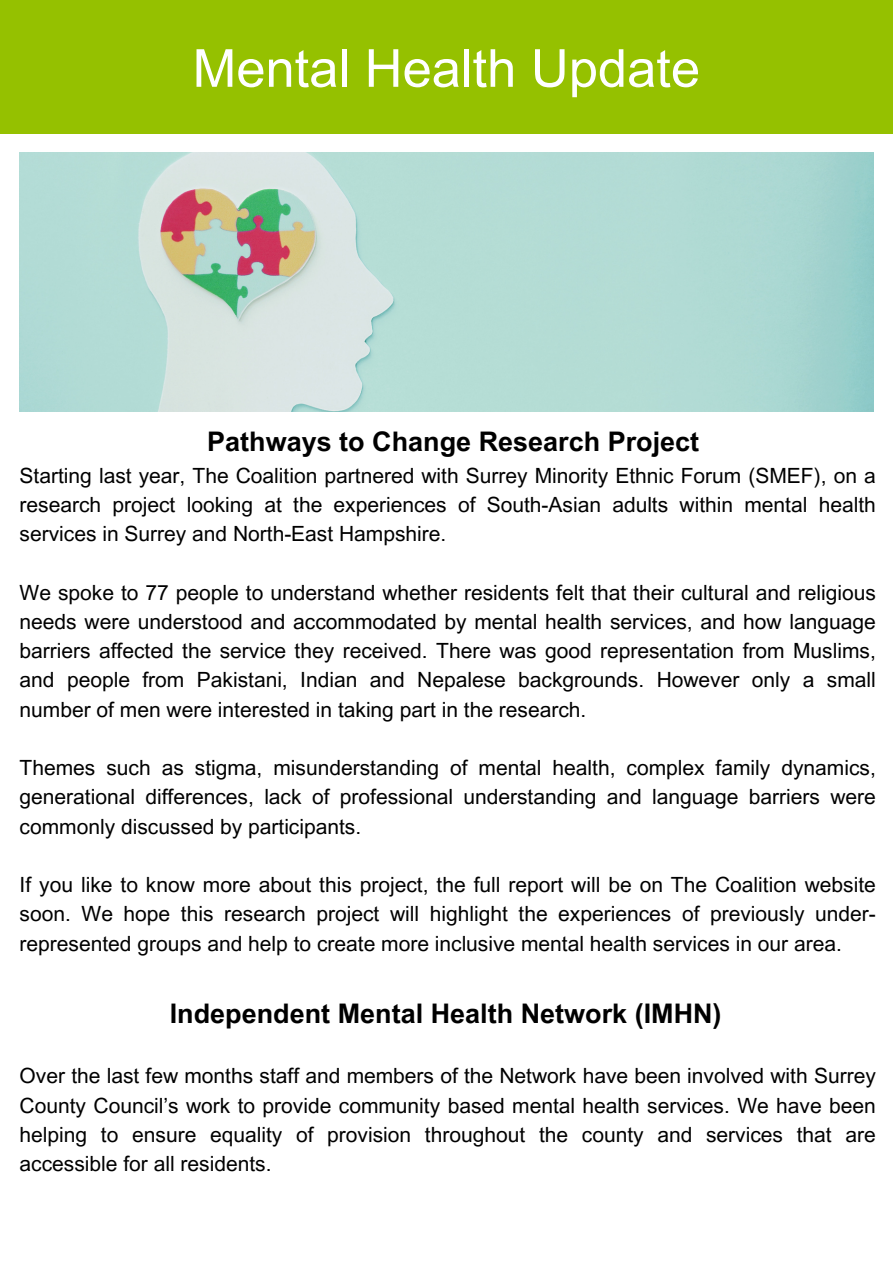
<style>
.page{position:relative;width:893px;height:1264px;background:#fff}
.page>*{position:absolute;margin:0;border:0;box-sizing:border-box;transform-origin:0 0}
.t1{font:52.5px "Arial MT Pro";color:#fff}
.t2{font:700 27px "Arial MT Pro";color:#000}
.t3{font:21px/29.2px "Arial MT Pro";color:#000;text-align:justify}
</style>
<div class="page">
<div style="left:0;top:0;width:892px;height:133px;background:#95c100"></div>
<img style="left:20px;top:153px;width:853px;height:258px">
<p class="t1" style="left:192px;top:49px;width:509px">Mental Health Update</p>
<p class="t2" style="left:207px;top:431px;width:493px">Pathways to Change Research Project</p>
<p class="t3" style="left:20px;top:463px;width:857px">Starting last year, The Coalition partnered with Surrey Minority Ethnic Forum (SMEF), on a research project looking at the experiences of South-Asian adults within mental health services in Surrey and North-East Hampshire.</p>
<p class="t3" style="left:20px;top:580px;width:857px">We spoke to 77 people to understand whether residents felt that their cultural and religious needs were understood and accommodated by mental health services, and how language barriers affected the service they received. There was good representation from Muslims, and people from Pakistani, Indian and Nepalese backgrounds. However only a small number of men were interested in taking part in the research.</p>
<p class="t3" style="left:20px;top:755px;width:857px">Themes such as stigma, misunderstanding of mental health, complex family dynamics, generational differences, lack of professional understanding and language barriers were commonly discussed by participants.</p>
<p class="t3" style="left:20px;top:872px;width:857px">If you like to know more about this project, the full report will be on The Coalition website soon. We hope this research project will highlight the experiences of previously under&shy;represented groups and help to create more inclusive mental health services in our area.</p>
<p class="t2" style="left:170px;top:1002px;width:553px">Independent Mental Health Network (IMHN)</p>
<p class="t3" style="left:20px;top:1063px;width:857px">Over the last few months staff and members of the Network have been involved with Surrey County Council’s work to provide community based mental health services. We have been helping to ensure equality of provision throughout the county and services that are accessible for all residents.</p>
</div>
